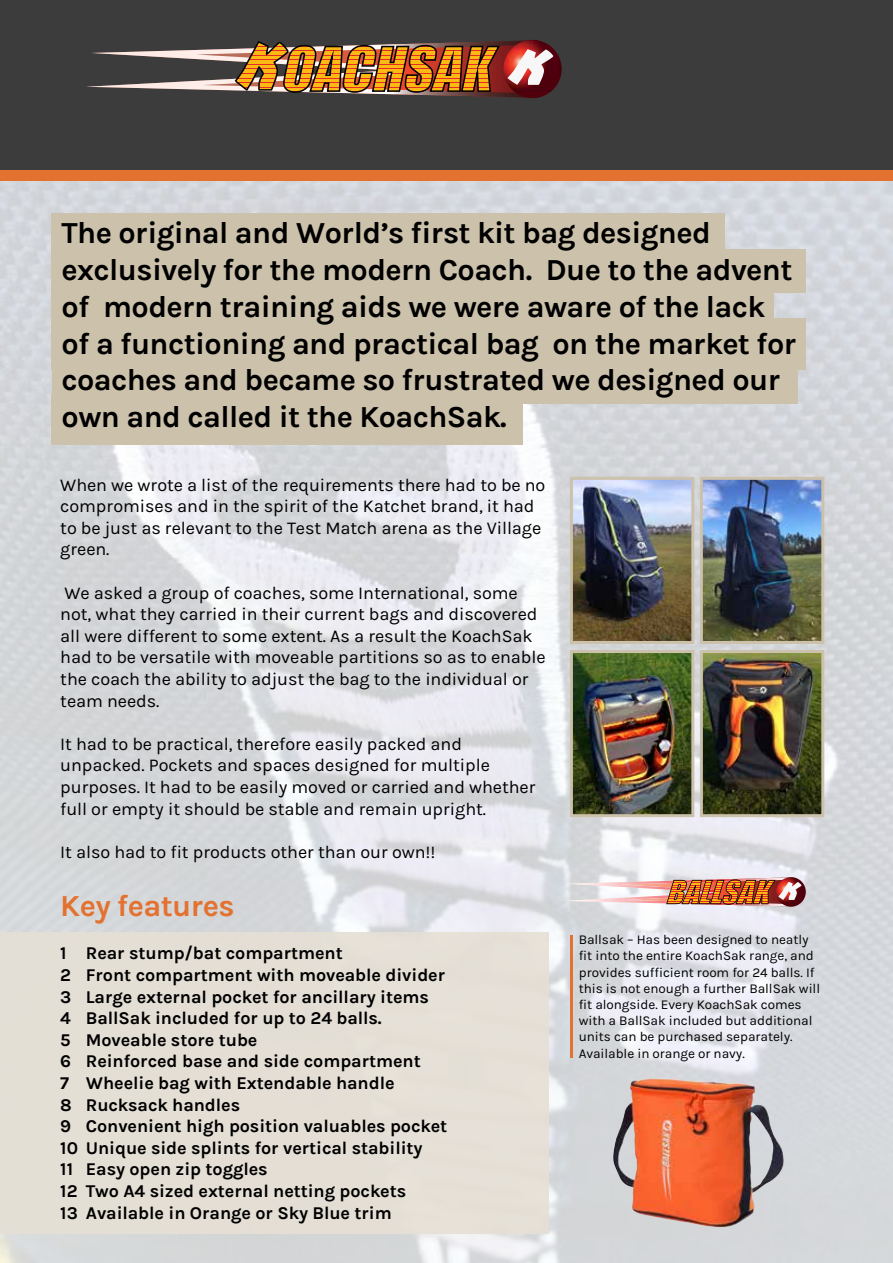
<style>
.page{position:relative;width:893px;height:1263px;background:#fff}
.page>*{position:absolute;margin:0;border:0;box-sizing:border-box;transform-origin:0 0}
.t1{font:700 30.6px/36.8px "Karla";letter-spacing:-.02em;color:#000}
.t2{font:700 30.6px "Karla";letter-spacing:-.02em;color:#e37230}
.t3{font:18px/21.6px "Karla";letter-spacing:-.005em;color:#000}
.t4{font:700 18px/21.6px "Karla";letter-spacing:-.005em;color:#000}
.t5{font:13.5px/16.2px "Karla";letter-spacing:-.005em;color:#000}
</style>
<div class="page">
<img style="left:0;top:181px;width:893px;height:1082px">
<div style="left:0;top:932px;width:549px;height:301px;background:#e6e0d5"></div>
<div style="left:52px;top:213px;width:673px;height:74px;background:#ccc1ab"></div>
<div style="left:52px;top:250px;width:754px;height:43px;background:#ccc1ab"></div>
<div style="left:52px;top:287px;width:722px;height:43px;background:#ccc1ab"></div>
<div style="left:52px;top:318px;width:754px;height:51px;background:#ccc1ab"></div>
<div style="left:52px;top:353px;width:745px;height:51px;background:#ccc1ab"></div>
<div style="left:52px;top:394px;width:471px;height:51px;background:#ccc1ab"></div>
<div style="left:0;top:0;width:893px;height:170px;background:#3c3c3c"></div>
<div style="left:0;top:170px;width:893px;height:11px;background:#e37230"></div>
<svg style="left:86px;top:40px;width:469px;height:58px"></svg>
<img style="left:503px;top:40px;width:59px;height:58px;border-radius:29px">
<svg style="left:507px;top:49px;width:46px;height:36px;background:#cb8e8d"></svg>
<svg style="left:233px;top:41px;width:268px;height:53px;background:#ab6e2c"></svg>
<img style="left:564px;top:877px;width:239px;height:29px">
<img style="left:776px;top:877px;width:30px;height:30px;border-radius:15px">
<img style="left:666px;top:879px;width:136px;height:26px">
<img style="left:704px;top:654px;width:116px;height:159px">
<div style="left:700px;top:650px;width:124px;height:167px;border:3px solid #ccc1ab"></div>
<img style="left:574px;top:654px;width:116px;height:159px">
<div style="left:570px;top:650px;width:124px;height:167px;border:3px solid #ccc1ab"></div>
<img style="left:574px;top:481px;width:116px;height:159px">
<div style="left:570px;top:477px;width:124px;height:167px;border:3px solid #ccc1ab"></div>
<img style="left:704px;top:481px;width:116px;height:159px">
<div style="left:700px;top:477px;width:124px;height:167px;border:3px solid #ccc1ab"></div>
<hr style="left:571px;top:935px;width:2px;height:123px;background:#e37230">
<img style="left:613px;top:1078px;width:171px;height:151px">
<p class="t1" style="left:62px;top:215px;width:736px">The original and World’s first kit bag designed exclusively for the modern Coach. Due to the advent of modern training aids we were aware of the lack of a functioning and practical bag on the market for coaches and became so frustrated we designed our own and called it the KoachSak.</p>
<p class="t3" style="left:60px;top:474px;width:487px">When we wrote a list of the requirements there had to be no compromises and in the spirit of the Katchet brand, it had to be just as relevant to the Test Match arena as the Village green.</p>
<p class="t3" style="left:60px;top:582px;width:487px">We asked a group of coaches, some International, some not, what they carried in their current bags and discovered all were different to some extent. As a result the KoachSak had to be versatile with moveable partitions so as to enable the coach the ability to adjust the bag to the individual or team needs.</p>
<p class="t3" style="left:60px;top:733px;width:477px">It had to be practical, therefore easily packed and unpacked. Pockets and spaces designed for multiple purposes. It had to be easily moved or carried and whether full or empty it should be stable and remain upright.</p>
<p class="t3" style="left:60px;top:841px;width:377px">It also had to fit products other than our own!!</p>
<h1 class="t2" style="left:60px;top:888px;width:176px">Key features</h1>
<p class="t4" style="left:60px;top:942px;width:388px">1 Rear stump/bat compartment<br>2 Front compartment with moveable divider 3 Large external pocket for ancillary items<br>4 BallSak included for up to 24 balls.<br>5 Moveable store tube<br>6 Reinforced base and side compartment<br>7 Wheelie bag with Extendable handle<br>8 Rucksack handles<br>9 Convenient high position valuables pocket 10 Unique side splints for vertical stability<br>11 Easy open zip toggles<br>12 Two A4 sized external netting pockets<br>13 Available in Orange or Sky Blue trim</p>
<p class="t5" style="left:579px;top:932px;width:243px">Ballsak – Has been designed to neatly fit into the entire KoachSak range, and provides sufficient room for 24 balls. If this is not enough a further BallSak will fit alongside. Every KoachSak comes with a BallSak included but additional units can be purchased separately.<br>Available in orange or navy.</p>
</div>
